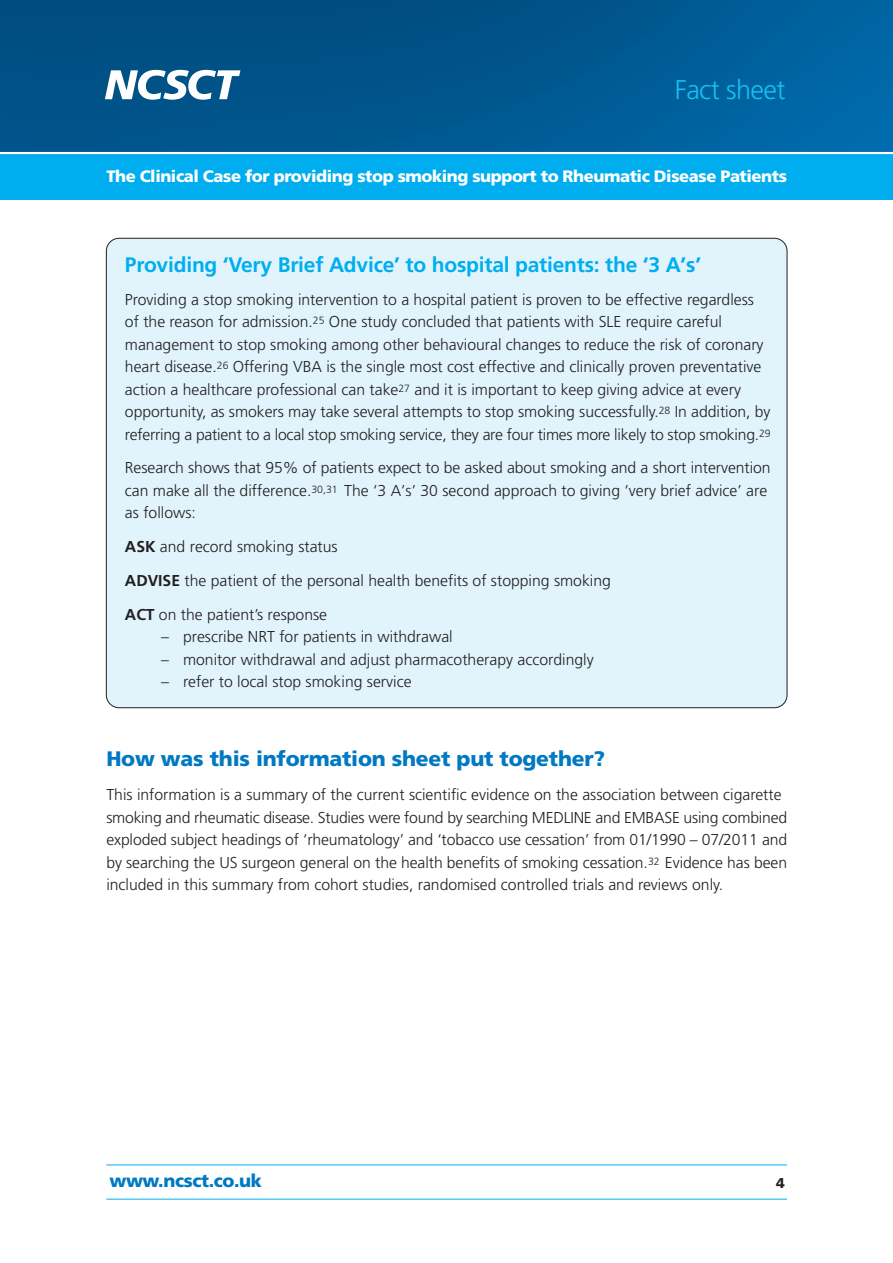
<style>
.page{position:relative;width:893px;height:1263px;background:#fff}
.page>*{position:absolute;margin:0;border:0;box-sizing:border-box;transform-origin:0 0}
.t1{font:300 27px "Frutiger";letter-spacing:-.02em;color:#15c0f2}
.t2{font:700 21px "Frutiger";letter-spacing:-.01em;color:#00aeef}
.t3{font:900 21px "Frutiger";letter-spacing:-.01em;color:#0079c2}
.t4{font:900 18px "Frutiger";letter-spacing:-.02em;color:#0079c2}
.t5{font:900 16.5px "Frutiger";letter-spacing:-.025em;color:#fff}
.t6{font:300 15.75px/22.5px "Frutiger";color:#231f20}
.t7{font:900 14.25px "Frutiger";color:#231f20}
.s1{font-weight:700}
</style>
<div class="page">
<div style="left:0;top:0;width:892px;height:200px;background:#00aeef"></div>
<hr style="left:106px;top:1165px;width:681px;height:1px;background:#00aeef">
<hr style="left:106px;top:1199px;width:681px;height:1px;background:#00aeef">
<div style="left:106px;top:238px;width:681px;height:470px;background:#e1f4fc;border-radius:13px"></div>
<img style="left:0;top:0;width:892px;height:152px">
<svg style="left:105px;top:70px;width:135px;height:30px;background:#7ea7c2"></svg>
<hr style="left:0;top:152px;width:892px;height:2px;background:#fff">
<h1 class="t1" style="left:675px;top:79px;width:112px">Fact sheet</h1>
<p class="t5" style="left:106px;top:170px;width:682px">The Clinical Case for providing stop smoking support to Rheumatic Disease Patients</p>
<h2 class="t2" style="left:125px;top:257px;width:577px">Providing ‘Very Brief Advice’ to hospital patients: the ‘3 A’s’</h2>
<p class="t6" style="left:125px;top:289px;width:647px">Providing a stop smoking intervention to a hospital patient is proven to be effective regardless of the reason for admission.<sup>25</sup> One study concluded that patients with SLE require careful management to stop smoking among other behavioural changes to reduce the risk of coronary heart disease.<sup>26</sup> Offering VBA is the single most cost effective and clinically proven preventative action a healthcare professional can take<sup>27</sup> and it is important to keep giving advice at every opportunity, as smokers may take several attempts to stop smoking successfully.<sup>28</sup> In addition, by referring a patient to a local stop smoking service, they are four times more likely to stop smoking.<sup>29</sup></p>
<p class="t6" style="left:125px;top:458px;width:647px">Research shows that 95% of patients expect to be asked about smoking and a short intervention can make all the difference.<sup>30,31</sup> The ‘3 A’s’ 30 second approach to giving ‘very brief advice’ are as follows:</p>
<p class="t6" style="left:125px;top:531px;width:487px;line-height:33.8px"><span class="s1">ASK</span> and record smoking status<br><span class="s1">ADVISE</span> the patient of the personal health benefits of stopping smoking<br><span class="s1">ACT</span> on the patient’s response</p>
<p class="t6" style="left:161px;top:627px;width:293px">– prescribe NRT for patients in withdrawal</p>
<p class="t6" style="left:161px;top:649px;width:434px">– monitor withdrawal and adjust pharmacotherapy accordingly</p>
<p class="t6" style="left:161px;top:672px;width:252px">– refer to local stop smoking service</p>
<h2 class="t3" style="left:106px;top:751px;width:500px">How was this information sheet put together?</h2>
<p class="t6" style="left:106px;top:785px;width:682px">This information is a summary of the current scientific evidence on the association between cigarette smoking and rheumatic disease. Studies were found by searching MEDLINE and EMBASE using combined exploded subject headings of ‘rheumatology’ and ‘tobacco use cessation’ from 01/1990 – 07/2011 and by searching the US surgeon general on the health benefits of smoking cessation.<sup>32</sup> Evidence has been included in this summary from cohort studies, randomised controlled trials and reviews only.</p>
<p class="t4" style="left:109px;top:1174px;width:154px">www.ncsct.co.uk</p>
<p class="t7" style="left:776px;top:1177px;width:10px">4</p>
</div>
